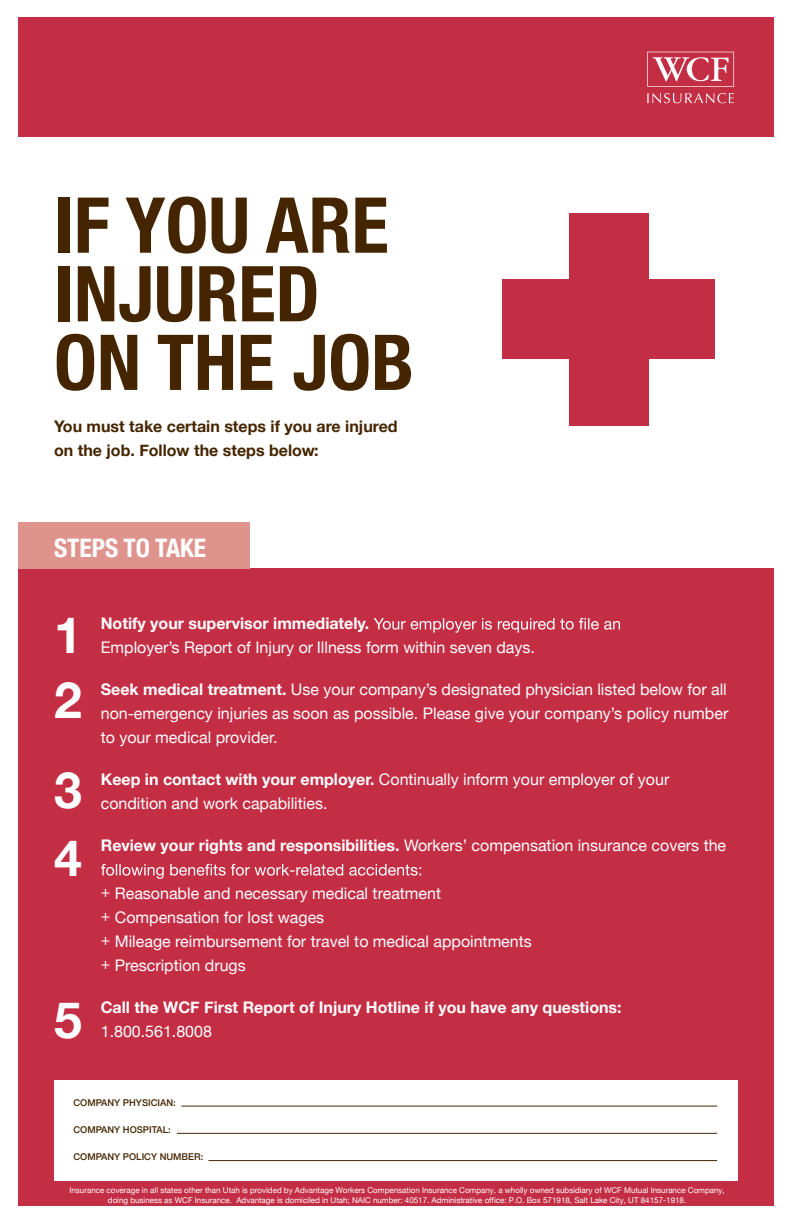
<style>
.page{position:relative;width:792px;height:1224px;background:#fff}
.page>*{position:absolute;margin:0;border:0;box-sizing:border-box;transform-origin:0 0}
.t1{font:700 condensed 77.2px/68.6px "Helvetica Neue";color:#452500}
.t2{font:700 50px/64.8px "Helvetica Neue";color:#fff}
.t3{font:700 condensed 25.5px "Helvetica Neue";color:#fff}
.t4{font:16px/24px "Helvetica Neue";color:#fff}
.t5{font:700 16px "Helvetica Neue";color:#fff}
.t6{font:700 16px/24px "Helvetica Neue";color:#452500}
.t7{font:500 9.4px "Helvetica Neue";color:#452500}
.t8{font:8px/9.6px "Helvetica Neue";color:#fff;text-align:center}
.s1{font-weight:700}
</style>
<div class="page">
<div style="left:18px;top:17px;width:755px;height:120px;background:#c42e45"></div>
<div style="left:18px;top:568px;width:755px;height:638px;background:#c42e45"></div>
<div style="left:18px;top:523px;width:231px;height:46px;background:#de938d"></div>
<svg style="left:374px;top:618px;width:246px;height:15px"></svg>
<svg style="left:101px;top:864px;width:320px;height:15px"></svg>
<div style="left:569px;top:213px;width:79px;height:213px;background:#c42e45"></div>
<div style="left:503px;top:280px;width:212px;height:79px;background:#c42e45"></div>
<div style="left:54px;top:1080px;width:684px;height:100px;background:#fff"></div>
<hr style="left:181px;top:1106px;width:536px;height:1px;background:#452500">
<hr style="left:177px;top:1133px;width:540px;height:1px;background:#452500">
<hr style="left:208px;top:1160px;width:509px;height:1px;background:#452500">
<svg style="left:647px;top:52px;width:87px;height:35px"></svg>
<svg style="left:647px;top:93px;width:87px;height:10px"></svg>
<h1 class="t1" style="left:54px;top:186px;width:362px">IF YOU ARE<br>INJURED<br>ON THE JOB</h1>
<p class="t6" style="left:54px;top:414px;width:345px">You must take certain steps if you are injured on the job. Follow the steps below:</p>
<h3 class="t3" style="left:54px;top:527px;width:154px">STEPS TO TAKE</h3>
<h2 class="t2" style="left:54px;top:604px;width:29px">1<br>2</h2>
<h2 class="t2" style="left:54px;top:758px;width:29px;line-height:67.2px">3<br>4</h2>
<h2 class="t2" style="left:54px;top:989px;width:29px">5</h2>
<p class="t5" style="left:101px;top:611px;width:270px">Notify your supervisor immediately.</p>
<p class="t4" style="left:101px;top:637px;width:436px">Employer’s Report of Injury or Illness form within seven days.</p>
<p class="t4" style="left:101px;top:679px;width:629px;text-align:justify"><span class="s1">Seek medical treatment.</span> Use your company’s designated physician listed below for all non-emergency injuries as soon as possible. Please give your company’s policy number to your medical provider.</p>
<p class="t4" style="left:101px;top:769px;width:570px"><span class="s1">Keep in contact with your employer.</span> Continually inform your employer of your condition and work capabilities.</p>
<p class="t4" style="left:101px;top:835px;width:627px"><span class="s1">Review your rights and responsibilities.</span> Workers’ compensation insurance covers the</p>
<p class="t4" style="left:101px;top:883px;width:433px">+ Reasonable and necessary medical treatment<br>+ Compensation for lost wages<br>+ Mileage reimbursement for travel to medical appointments + Prescription drugs</p>
<p class="t5" style="left:101px;top:995px;width:522px">Call the WCF First Report of Injury Hotline if you have any questions:</p>
<p class="t4" style="left:101px;top:1021px;width:113px">1.800.561.8008</p>
<p class="t7" style="left:73px;top:1095px;width:104px">COMPANY PHYSICIAN:</p>
<p class="t7" style="left:73px;top:1122px;width:99px">COMPANY HOSPITAL:</p>
<p class="t7" style="left:73px;top:1149px;width:131px">COMPANY POLICY NUMBER:</p>
<p class="t8" style="left:69px;top:1186px;width:657px">Insurance coverage in all states other than Utah is provided by Advantage Workers Compensation Insurance Company, a wholly owned subsidiary of WCF Mutual Insurance Company, doing business as WCF Insurance. Advantage is domiciled in Utah; NAIC number: 40517. Administrative office: P.O. Box 571918, Salt Lake City, UT 84157-1918.</p>
</div>
